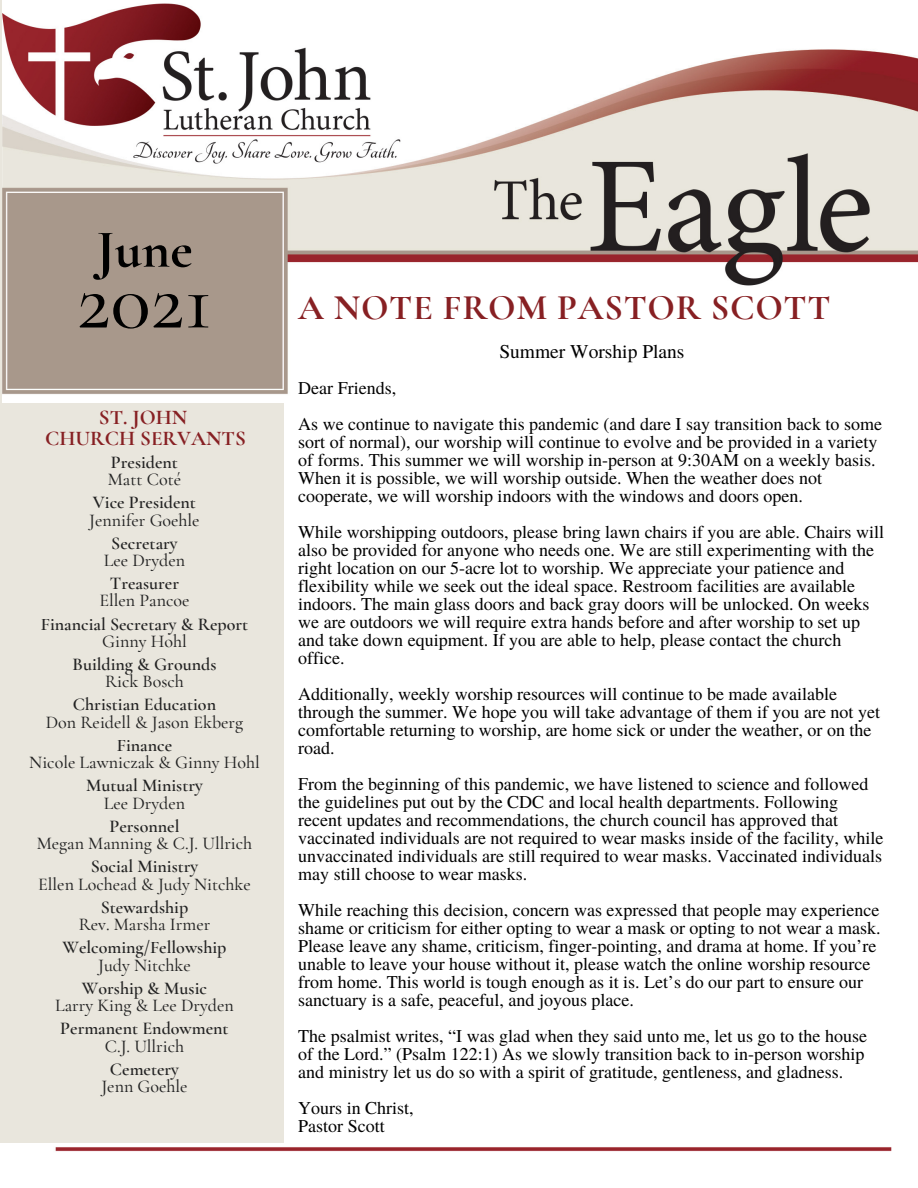
<style>
.page{position:relative;width:918px;height:1188px;background:#fff}
.page>*{position:absolute;margin:0;border:0;box-sizing:border-box;transform-origin:0 0}
.t1{font:500 84px "Cormorant Garamond";color:#000}
.t2{font:700 54px "Cormorant Garamond";color:#000}
.t3{font:700 36px "Cormorant Garamond";letter-spacing:.02em;color:#872023}
.t4{font:700 21px "Cormorant Garamond";color:#872023}
.t5{font:19.5px "Te X Gyre Termes";color:#000}
.t6{font:18px/18px "Te X Gyre Termes";color:#000}
.t7{font:500 18px "Cormorant Garamond";color:#222}
.t8{font:600 18px "Cormorant Garamond";color:#222}
</style>
<div class="page">
<div style="left:0;top:0;width:284px;height:1185px;background:#e9e6dd"></div>
<img style="left:2px;top:0;width:916px;height:403px">
<img style="left:0;top:1143px;width:892px;height:42px">
<div style="left:658px;top:1155px;width:238px;height:33px;background:#fff"></div>
<p class="t2" style="left:96px;top:217px;width:98px">June</p>
<p class="t1" style="left:77px;top:250px;width:137px">2021</p>
<p class="t4" style="left:99px;top:405px;width:90px">ST. JOHN</p>
<p class="t4" style="left:45px;top:426px;width:202px">CHURCH SERVANTS</p>
<p class="t8" style="left:111px;top:451px;width:69px">President</p>
<p class="t7" style="left:108px;top:468px;width:75px">Matt Coté</p>
<p class="t8" style="left:93px;top:491px;width:105px">Vice President</p>
<p class="t7" style="left:89px;top:509px;width:112px">Jennifer Goehle</p>
<p class="t8" style="left:111px;top:532px;width:68px">Secretary</p>
<p class="t7" style="left:104px;top:549px;width:83px">Lee Dryden</p>
<p class="t8" style="left:110px;top:572px;width:71px">Treasurer</p>
<p class="t7" style="left:99px;top:590px;width:92px">Ellen Pancoe</p>
<p class="t8" style="left:41px;top:613px;width:209px">Financial Secretary &amp; Report</p>
<p class="t7" style="left:102px;top:630px;width:86px">Ginny Hohl</p>
<p class="t8" style="left:73px;top:653px;width:145px">Building &amp; Grounds</p>
<p class="t7" style="left:105px;top:671px;width:80px">Rick Bosch</p>
<p class="t8" style="left:73px;top:694px;width:145px">Christian Education</p>
<p class="t7" style="left:46px;top:711px;width:199px">Don Reidell &amp; Jason Ekberg</p>
<p class="t8" style="left:117px;top:734px;width:57px">Finance</p>
<p class="t7" style="left:29px;top:752px;width:232px">Nicole Lawniczak &amp; Ginny Hohl</p>
<p class="t8" style="left:86px;top:775px;width:118px">Mutual Ministry</p>
<p class="t7" style="left:104px;top:792px;width:83px">Lee Dryden</p>
<p class="t8" style="left:110px;top:815px;width:71px">Personnel</p>
<p class="t7" style="left:37px;top:833px;width:217px">Megan Manning &amp; C.J. Ullrich</p>
<p class="t8" style="left:91px;top:856px;width:109px">Social Ministry</p>
<p class="t7" style="left:38px;top:873px;width:214px">Ellen Lochead &amp; Judy Nitchke</p>
<p class="t8" style="left:101px;top:896px;width:89px">Stewardship</p>
<p class="t7" style="left:79px;top:914px;width:133px">Rev. Marsha Irmer</p>
<p class="t8" style="left:63px;top:937px;width:165px">Welcoming/Fellowship</p>
<p class="t7" style="left:98px;top:954px;width:94px">Judy Nitchke</p>
<p class="t8" style="left:82px;top:977px;width:127px">Worship &amp; Music</p>
<p class="t7" style="left:55px;top:995px;width:180px">Larry King &amp; Lee Dryden</p>
<p class="t8" style="left:60px;top:1018px;width:170px">Permanent Endowment</p>
<p class="t7" style="left:105px;top:1035px;width:81px">C.J. Ullrich</p>
<p class="t8" style="left:110px;top:1058px;width:71px">Cemetery</p>
<p class="t7" style="left:101px;top:1076px;width:88px">Jenn Goehle</p>
<p class="t3" style="left:298px;top:286px;width:534px">A NOTE FROM PASTOR SCOTT</p>
<p class="t5" style="left:499px;top:338px;width:187px">Summer Worship Plans</p>
<p class="t6" style="left:298px;top:378px;width:99px">Dear Friends,</p>
<p class="t6" style="left:298px;top:414px;width:585px">As we continue to navigate this pandemic (and dare I say transition back to some sort of normal), our worship will continue to evolve and be provided in a variety of forms. This summer we will worship in-person at 9:30AM on a weekly basis.<br>When it is possible, we will worship outside. When the weather does not cooperate, we will worship indoors with the windows and doors open.</p>
<p class="t6" style="left:298px;top:522px;width:587px">While worshipping outdoors, please bring lawn chairs if you are able. Chairs will also be provided for anyone who needs one. We are still experimenting with the right location on our 5-acre lot to worship. We appreciate your patience and flexibility while we seek out the ideal space. Restroom facilities are available indoors. The main glass doors and back gray doors will be unlocked. On weeks we are outdoors we will require extra hands before and after worship to set up and take down equipment. If you are able to help, please contact the church office.</p>
<p class="t6" style="left:298px;top:684px;width:583px">Additionally, weekly worship resources will continue to be made available through the summer. We hope you will take advantage of them if you are not yet comfortable returning to worship, are home sick or under the weather, or on the road.</p>
<p class="t6" style="left:298px;top:774px;width:587px">From the beginning of this pandemic, we have listened to science and followed the guidelines put out by the CDC and local health departments. Following recent updates and recommendations, the church council has approved that vaccinated individuals are not required to wear masks inside of the facility, while unvaccinated individuals are still required to wear masks. Vaccinated individuals may still choose to wear masks.</p>
<p class="t6" style="left:298px;top:900px;width:584px">While reaching this decision, concern was expressed that people may experience shame or criticism for either opting to wear a mask or opting to not wear a mask.<br>Please leave any shame, criticism, finger-pointing, and drama at home. If you’re unable to leave your house without it, please watch the online worship resource from home. This world is tough enough as it is. Let’s do our part to ensure our sanctuary is a safe, peaceful, and joyous place.</p>
<p class="t6" style="left:298px;top:1026px;width:570px">The psalmist writes, “I was glad when they said unto me, let us go to the house of the Lord.” (Psalm 122:1) As we slowly transition back to in-person worship and ministry let us do so with a spirit of gratitude, gentleness, and gladness.</p>
<p class="t6" style="left:298px;top:1098px;width:117px">Yours in Christ,</p>
<p class="t6" style="left:298px;top:1116px;width:88px">Pastor Scott</p>
</div>
